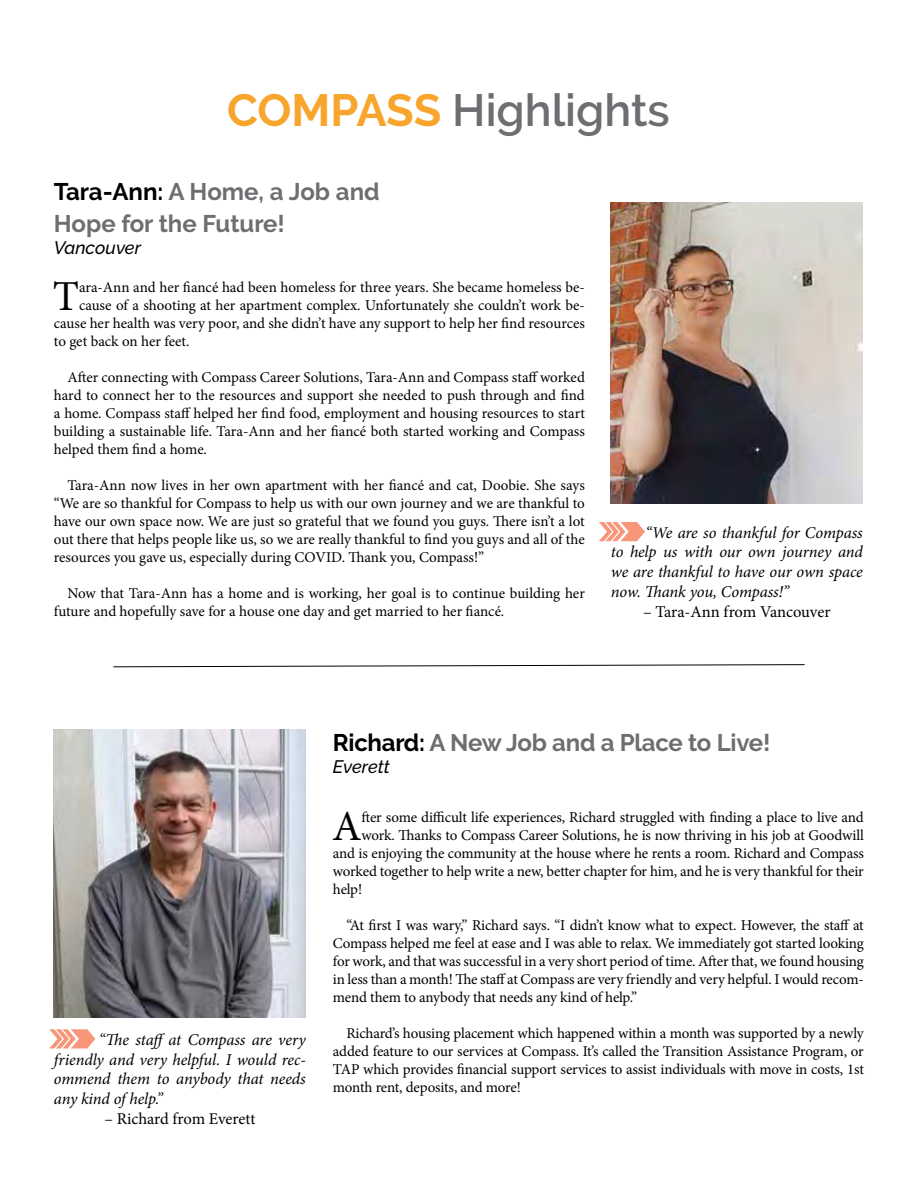
<style>
.page{position:relative;width:918px;height:1188px;background:#fff}
.page>*{position:absolute;margin:0;border:0;box-sizing:border-box;transform-origin:0 0}
.t1{font:600 45px "Raleway";color:#6d6e71}
.t2{font:42.75px "Minion Pro";color:#000}
.t3{font:700 24px/32.4px "Raleway";letter-spacing:-.01em;color:#6d6e71}
.t4{font:italic 500 18px "Raleway";color:#000}
.t5{font:italic 16.5px/19.8px "Minion Pro";letter-spacing:-.005em;color:#000;text-align:justify}
.t6{font:16.5px "Minion Pro";letter-spacing:-.01em;color:#000}
.t7{font:15px/18px "Minion Pro";letter-spacing:-.01em;color:#000;text-align:justify}
.s1{font-weight:700;color:#f7a52d}
.s2{color:#000}
</style>
<div class="page">
<img style="left:611px;top:203px;width:252px;height:300px">
<img style="left:54px;top:729px;width:252px;height:288px">
<svg style="left:599px;top:522px;width:46px;height:19px"></svg>
<svg style="left:49px;top:1029px;width:46px;height:20px"></svg>
<svg style="left:113px;top:664px;width:692px;height:4px"></svg>
<h1 class="t1" style="left:227px;top:84px;width:444px"><span class="s1">COMPASS</span> Highlights</h1>
<h3 class="t3" style="left:54px;top:175px;width:327px"><span class="s2">Tara-Ann:</span> A Home, a Job and<br>Hope for the Future!</h3>
<p class="t4" style="left:54px;top:237px;width:89px">Vancouver</p>
<h2 class="t2" style="left:53px;top:267px;width:28px">T</h2>
<p class="t7" style="left:79px;top:278px;width:507px">ara-Ann and her fiancé had been homeless for three years. She became homeless be-</p>
<p class="t7" style="left:79px;top:296px;width:507px">cause of a shooting at her apartment complex. Unfortunately she couldn’t work be-</p>
<p class="t7" style="left:54px;top:314px;width:533px">cause her health was very poor, and she didn’t have any support to help her find resources</p>
<p class="t7" style="left:54px;top:332px;width:137px">to get back on her feet.</p>
<p class="t7" style="left:54px;top:368px;width:533px;text-indent:14px">After connecting with Compass Career Solutions, Tara-Ann and Compass staff worked hard to connect her to the resources and support she needed to push through and find a home. Compass staff helped her find food, employment and housing resources to start building a sustainable life. Tara-Ann and her fiancé both started working and Compass helped them find a home.</p>
<p class="t7" style="left:54px;top:476px;width:533px;text-indent:14px">Tara-Ann now lives in her own apartment with her fiancé and cat, Doobie. She says “We are so thankful for Compass to help us with our own journey and we are thankful to have our own space now. We are just so grateful that we found you guys. There isn’t a lot out there that helps people like us, so we are really thankful to find you guys and all of the resources you gave us, especially during COVID. Thank you, Compass!”</p>
<p class="t7" style="left:54px;top:584px;width:533px;text-indent:14px">Now that Tara-Ann has a home and is working, her goal is to continue building her future and hopefully save for a house one day and get married to her fiancé.</p>
<p class="t5" style="left:611px;top:522px;width:254px;text-indent:34px">“We are so thankful for Compass to help us with our own journey and we are thankful to have our own space now. Thank you, Compass!”</p>
<p class="t6" style="left:643px;top:600px;width:189px">– Tara-Ann from Vancouver</p>
<p class="t5" style="left:54px;top:1030px;width:254px;text-indent:45px">“The staff at Compass are very friendly and very helpful. I would rec&shy;ommend them to anybody that needs any kind of help.”</p>
<p class="t6" style="left:104px;top:1108px;width:152px">– Richard from Everett</p>
<h3 class="t3" style="left:333px;top:727px;width:439px"><span class="s2">Richard:</span> A New Job and a Place to Live!</h3>
<p class="t4" style="left:333px;top:756px;width:59px">Everett</p>
<h2 class="t2" style="left:332px;top:797px;width:31px">A</h2>
<p class="t7" style="left:362px;top:808px;width:504px">fter some difficult life experiences, Richard struggled with finding a place to live and</p>
<p class="t7" style="left:362px;top:826px;width:504px">work. Thanks to Compass Career Solutions, he is now thriving in his job at Goodwill</p>
<p class="t7" style="left:333px;top:844px;width:533px">and is enjoying the community at the house where he rents a room. Richard and Compass</p>
<p class="t7" style="left:333px;top:862px;width:532px">worked together to help write a new, better chapter for him, and he is very thankful for their</p>
<p class="t7" style="left:333px;top:880px;width:31px">help!</p>
<p class="t7" style="left:333px;top:916px;width:533px;text-indent:14px">“At first I was wary,” Richard says. “I didn’t know what to expect. However, the staff at Compass helped me feel at ease and I was able to relax. We immediately got started looking for work, and that was successful in a very short period of time. After that, we found housing in less than a month! The staff at Compass are very friendly and very helpful. I would recom&shy;mend them to anybody that needs any kind of help.”</p>
<p class="t7" style="left:333px;top:1024px;width:533px;text-indent:14px">Richard’s housing placement which happened within a month was supported by a newly added feature to our services at Compass. It’s called the Transition Assistance Program, or TAP which provides financial support services to assist individuals with move in costs, 1st month rent, deposits, and more!</p>
</div>
